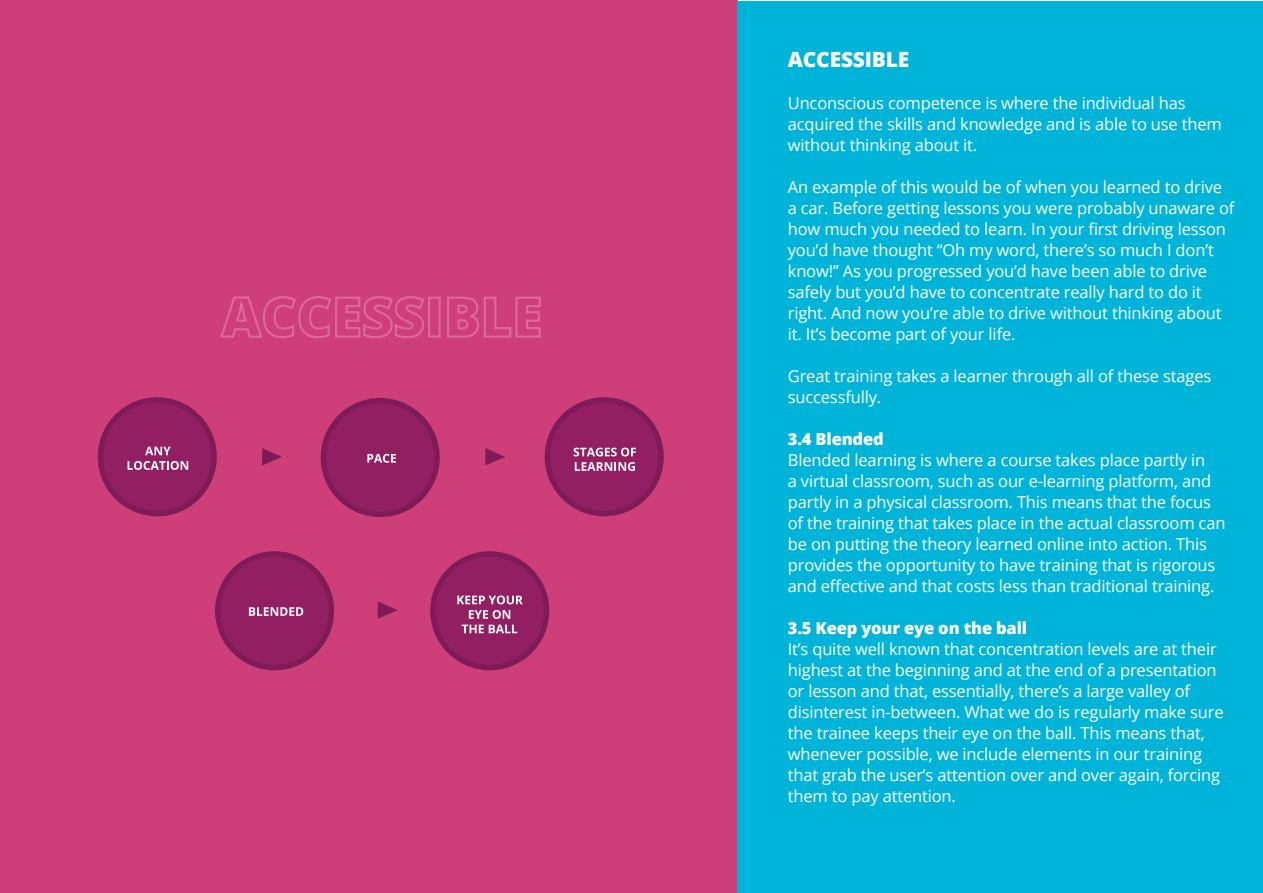
<style>
.page{position:relative;width:1263px;height:893px;background:#fff}
.page>*{position:absolute;margin:0;border:0;box-sizing:border-box;transform-origin:0 0}
.t1{font:800 21px "Open Sans";letter-spacing:-.01em;color:#fff}
.t2{font:16.5px/21px "Open Sans";letter-spacing:-.01em;color:#fff}
.t3{font:800 16.5px "Open Sans";letter-spacing:-.01em;color:#fff}
</style>
<div class="page">
<div style="left:0;top:0;width:737px;height:893px;background:#ce3e79"></div>
<svg style="left:97px;top:397px;width:120px;height:120px"></svg>
<svg style="left:320px;top:398px;width:120px;height:119px"></svg>
<svg style="left:544px;top:397px;width:120px;height:120px"></svg>
<svg style="left:215px;top:551px;width:120px;height:120px"></svg>
<svg style="left:430px;top:551px;width:120px;height:120px"></svg>
<svg style="left:262px;top:448px;width:20px;height:17px"></svg>
<svg style="left:485px;top:448px;width:20px;height:17px"></svg>
<svg style="left:378px;top:601px;width:20px;height:18px"></svg>
<svg style="left:220px;top:296px;width:204px;height:42px"></svg>
<svg style="left:447px;top:297px;width:94px;height:41px"></svg>
<div style="left:737px;top:1px;width:526px;height:891px;background:#00b4d9"></div>
<p class="t1" style="left:788px;top:44px;width:123px">ACCESSIBLE</p>
<p class="t2" style="left:788px;top:92px;width:435px">Unconscious competence is where the individual has acquired the skills and knowledge and is able to use them without thinking about it.</p>
<p class="t2" style="left:788px;top:176px;width:448px">An example of this would be of when you learned to drive a car. Before getting lessons you were probably unaware of how much you needed to learn. In your first driving lesson you’d have thought “Oh my word, there’s so much I don’t know!” As you progressed you’d have been able to drive safely but you’d have to concentrate really hard to do it right. And now you’re able to drive without thinking about it. It’s become part of your life.</p>
<p class="t2" style="left:788px;top:365px;width:425px">Great training takes a learner through all of these stages successfully.</p>
<p class="t3" style="left:788px;top:427px;width:97px">3.4 Blended</p>
<p class="t2" style="left:788px;top:449px;width:439px">Blended learning is where a course takes place partly in<br>a virtual classroom, such as our e-learning platform, and partly in a physical classroom. This means that the focus of the training that takes place in the actual classroom can be on putting the theory learned online into action. This provides the opportunity to have training that is rigorous and effective and that costs less than traditional training.</p>
<p class="t3" style="left:788px;top:616px;width:241px">3.5 Keep your eye on the ball</p>
<p class="t2" style="left:788px;top:638px;width:437px">It’s quite well known that concentration levels are at their highest at the beginning and at the end of a presentation or lesson and that, essentially, there’s a large valley of disinterest in-between. What we do is regularly make sure the trainee keeps their eye on the ball. This means that, whenever possible, we include elements in our training that grab the user’s attention over and over again, forcing them to pay attention.</p>
</div>
